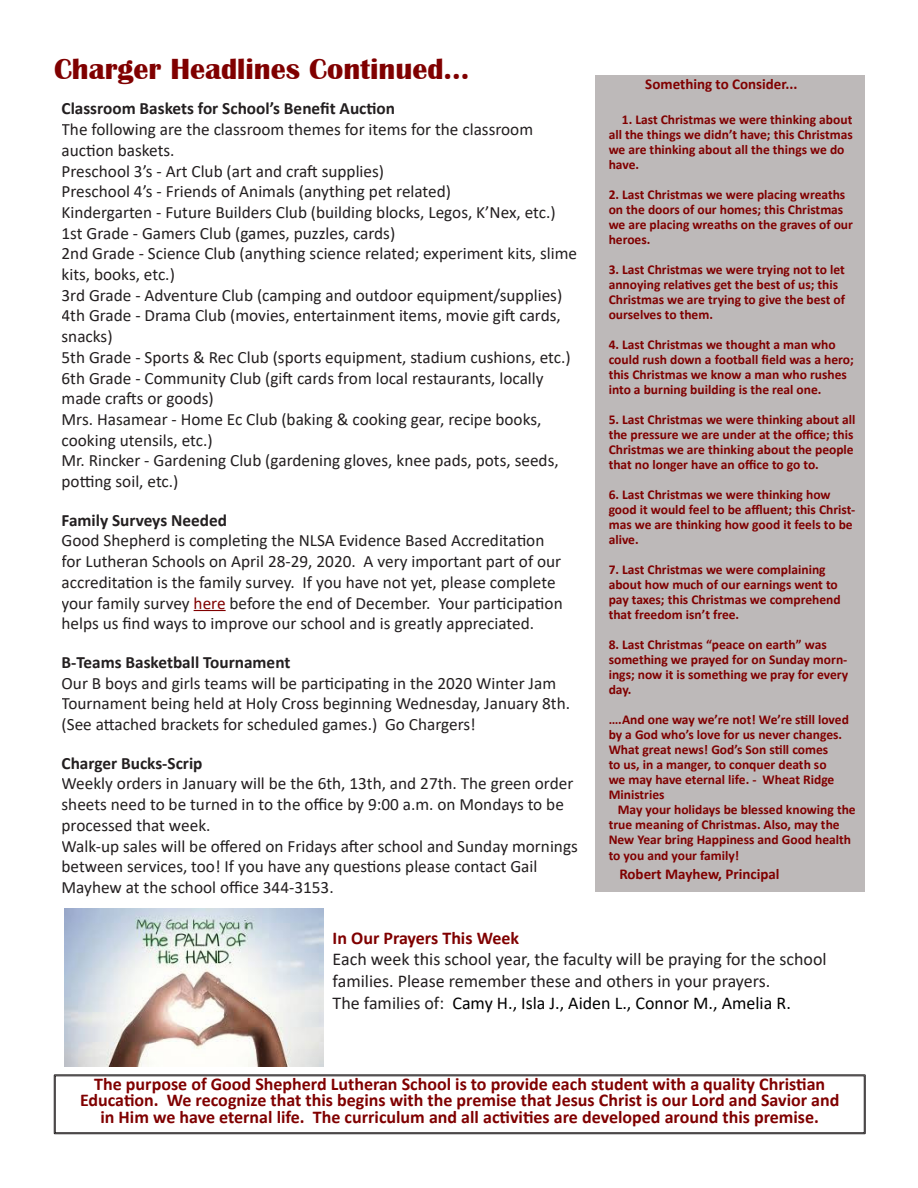
<style>
.page{position:relative;width:918px;height:1188px;background:#fff}
.page>*{position:absolute;margin:0;border:0;box-sizing:border-box;transform-origin:0 0}
.t1{font:700 30px "Britannic";color:#800000}
.t2{font:700 18px/16.5px "Calibri";color:#800000;text-align:center}
.t3{font:18px/21.6px "Calibri";color:#231f20}
.t4{font:17.25px/20.7px "Calibri";color:#231f20}
.t5{font:700 17.25px "Calibri";color:#231f20}
.t6{font:700 15px "Calibri";color:#800000}
.t7{font:700 13.5px/15px "Calibri";color:#800000}
.s1{color:#800000}
.s2{font-weight:700}
.s3{font-weight:700;color:#800000}
.s4{color:#000}
</style>
<div class="page">
<div style="left:595px;top:76px;width:270px;height:816px;background:#bdb9b9"></div>
<div style="left:54px;top:1075px;width:811px;height:59px;border:1px solid #231f20"></div>
<div style="left:55px;top:1076px;width:810px;height:57px;border:1px solid #231f20"></div>
<hr style="left:194px;top:610px;width:32px;height:1px;background:#800000">
<img style="left:65px;top:909px;width:259px;height:158px">
<p class="t1" style="left:54px;top:52px;width:417px">Charger Headlines Continued...</p>
<p class="t6" style="left:645px;top:74px;width:154px">Something to Consider...</p>
<p class="t7" style="left:609px;top:111px;width:246px;text-indent:13px">1. Last Christmas we were thinking about all the things we didn’t have; this Christmas we are thinking about all the things we do have.</p>
<p class="t7" style="left:609px;top:186px;width:246px">2. Last Christmas we were placing wreaths on the doors of our homes; this Christmas we are placing wreaths on the graves of our heroes.</p>
<p class="t7" style="left:609px;top:261px;width:238px">3. Last Christmas we were trying not to let annoying relatives get the best of us; this Christmas we are trying to give the best of ourselves to them.</p>
<p class="t7" style="left:609px;top:336px;width:247px">4. Last Christmas we thought a man who could rush down a football field was a hero; this Christmas we know a man who rushes into a burning building is the real one.</p>
<p class="t7" style="left:609px;top:411px;width:248px">5. Last Christmas we were thinking about all the pressure we are under at the office; this Christmas we are thinking about the people that no longer have an office to go to.</p>
<p class="t7" style="left:609px;top:486px;width:248px">6. Last Christmas we were thinking how good it would feel to be affluent; this Christ&shy;mas we are thinking how good it feels to be alive.</p>
<p class="t7" style="left:609px;top:561px;width:234px">7. Last Christmas we were complaining about how much of our earnings went to pay taxes; this Christmas we comprehend that freedom isn’t free.</p>
<p class="t7" style="left:609px;top:636px;width:241px">8. Last Christmas “peace on earth” was something we prayed for on Sunday morn&shy;ings; now it is something we pray for every day.</p>
<p class="t7" style="left:609px;top:711px;width:242px">….And one way we’re not! We’re still loved by a God who’s love for us never changes.<br>What great news! God’s Son still comes<br>to us, in a manger, to conquer death so<br>we may have eternal life. - Wheat Ridge Ministries</p>
<p class="t7" style="left:609px;top:801px;width:249px;line-height:15.5px;text-indent:9px">May your holidays be blessed knowing the true meaning of Christmas. Also, may the New Year bring Happiness and Good health to you and your family!</p>
<p class="t6" style="left:619px;top:863px;width:162px">Robert Mayhew, Principal</p>
<p class="t5" style="left:62px;top:97px;width:335px">Classroom Baskets for School’s Benefit Auction</p>
<p class="t4" style="left:62px;top:119px;width:473px">The following are the classroom themes for items for the classroom auction baskets.</p>
<p class="t4" style="left:62px;top:160px;width:324px">Preschool 3’s - Art Club (art and craft supplies)</p>
<p class="t4" style="left:62px;top:181px;width:391px">Preschool 4’s - Friends of Animals (anything pet related)</p>
<p class="t4" style="left:62px;top:201px;width:496px">Kindergarten - Future Builders Club (building blocks, Legos, K’Nex, etc.)</p>
<p class="t4" style="left:62px;top:222px;width:335px">1st Grade - Gamers Club (games, puzzles, cards)</p>
<p class="t4" style="left:62px;top:243px;width:517px">2nd Grade - Science Club (anything science related; experiment kits, slime kits, books, etc.)</p>
<p class="t4" style="left:62px;top:284px;width:502px">3rd Grade - Adventure Club (camping and outdoor equipment/supplies)</p>
<p class="t4" style="left:62px;top:305px;width:501px">4th Grade - Drama Club (movies, entertainment items, movie gift cards, snacks)</p>
<p class="t4" style="left:62px;top:346px;width:511px">5th Grade - Sports &amp; Rec Club (sports equipment, stadium cushions, etc.)</p>
<p class="t4" style="left:62px;top:367px;width:484px">6th Grade - Community Club (gift cards from local restaurants, locally made crafts or goods)</p>
<p class="t4" style="left:62px;top:408px;width:481px">Mrs. Hasamear - Home Ec Club (baking &amp; cooking gear, recipe books, cooking utensils, etc.)</p>
<p class="t4" style="left:62px;top:450px;width:499px">Mr. Rincker - Gardening Club (gardening gloves, knee pads, pots, seeds, potting soil, etc.)</p>
<p class="t5" style="left:62px;top:508px;width:167px">Family Surveys Needed</p>
<p class="t4" style="left:62px;top:530px;width:503px">Good Shepherd is completing the NLSA Evidence Based Accreditation for Lutheran Schools on April 28-29, 2020. A very important part of our accreditation is the family survey. If you have not yet, please complete your family survey <span class="s1">here</span> before the end of December. Your participation helps us find ways to improve our school and is greatly appreciated.</p>
<p class="t5" style="left:62px;top:650px;width:230px">B-Teams Basketball Tournament</p>
<p class="t4" style="left:62px;top:672px;width:510px">Our B boys and girls teams will be participating in the 2020 Winter Jam<br>Tournament being held at Holy Cross beginning Wednesday, January 8th. (See attached brackets for scheduled games.) Go Chargers!</p>
<p class="t4" style="left:62px;top:752px;width:513px"><span class="s2">Charger Bucks-Scrip<br></span>Weekly orders in January will be the 6th, 13th, and 27th. The green order sheets need to be turned in to the office by 9:00 a.m. on Mondays to be processed that week.</p>
<p class="t4" style="left:62px;top:835px;width:518px">Walk-up sales will be offered on Fridays after school and Sunday mornings between services, too! If you have any questions please contact Gail<br>Mayhew at the school office 344-3153.</p>
<p class="t3" style="left:333px;top:927px;width:496px"><span class="s3">In Our Prayers This Week<br></span>Each week this school year, the faculty will be praying for the school families. Please remember these and others in your prayers.<br>The families of: <span class="s4">Camy H., Isla J., Aiden L., Connor M., Amelia R.</span></p>
<p class="t2" style="left:80px;top:1075px;width:761px">The purpose of Good Shepherd Lutheran School is to provide each student with a quality Christian<br>Education. We recognize that this begins with the premise that Jesus Christ is our Lord and Savior and in Him we have eternal life. The curriculum and all activities are developed around this premise.</p>
</div>
